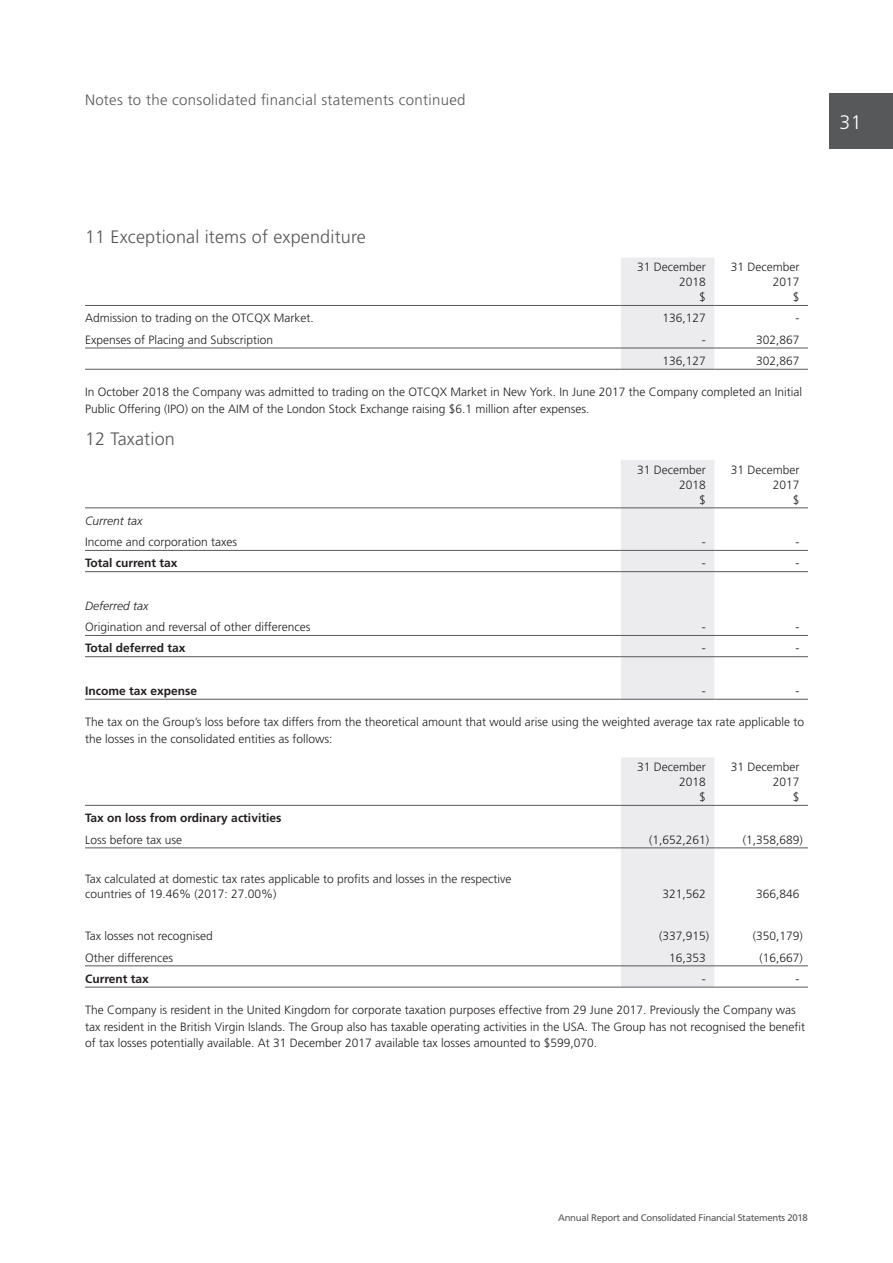
<style>
.page{position:relative;width:893px;height:1263px;background:#fff}
.page>*{position:absolute;margin:0;border:0;box-sizing:border-box;transform-origin:0 0}
.t1{font:300 19.5px "Frutiger";color:#fff}
.t2{font:300 18px "Frutiger";letter-spacing:.01em;color:#57585a}
.t3{font:300 15px "Frutiger";letter-spacing:.02em;color:#57585a}
.t4{font:300 12px/15px "Frutiger";color:#231f20;text-align:right}
.t5{font:700 12px "Frutiger";color:#231f20}
.t6{font:italic 300 12px "Frutiger";color:#231f20}
.t7{font:9.6px "Frutiger";letter-spacing:-.03em;color:#57585a}
</style>
<div class="page">
<div style="left:829px;top:93px;width:64px;height:56px;background:#57585a"></div>
<div style="left:621px;top:258px;width:93px;height:111px;background:#ececee"></div>
<hr style="left:621px;top:305px;width:93px;height:1px;background:#57585a">
<hr style="left:85px;top:348px;width:536px;height:1px;background:#57585a">
<hr style="left:714px;top:348px;width:94px;height:1px;background:#57585a">
<hr style="left:621px;top:326px;width:93px;height:1px;background:#ececee">
<hr style="left:621px;top:348px;width:93px;height:1px;background:#57585a">
<hr style="left:714px;top:305px;width:94px;height:1px;background:#57585a">
<hr style="left:85px;top:305px;width:536px;height:1px;background:#57585a">
<hr style="left:85px;top:369px;width:536px;height:1px;background:#57585a">
<hr style="left:714px;top:369px;width:94px;height:1px;background:#57585a">
<hr style="left:621px;top:369px;width:93px;height:1px;background:#57585a">
<div style="left:621px;top:460px;width:93px;height:239px;background:#ececee"></div>
<hr style="left:621px;top:656px;width:187px;height:1px;background:#57585a">
<hr style="left:85px;top:656px;width:536px;height:1px;background:#57585a">
<hr style="left:85px;top:571px;width:723px;height:1px;background:#57585a">
<hr style="left:714px;top:550px;width:94px;height:1px;background:#57585a">
<hr style="left:621px;top:550px;width:93px;height:1px;background:#57585a">
<hr style="left:85px;top:550px;width:536px;height:1px;background:#57585a">
<hr style="left:85px;top:635px;width:723px;height:1px;background:#57585a">
<hr style="left:85px;top:508px;width:723px;height:1px;background:#57585a">
<hr style="left:85px;top:699px;width:536px;height:1px;background:#57585a">
<hr style="left:714px;top:699px;width:94px;height:1px;background:#57585a">
<hr style="left:621px;top:699px;width:93px;height:1px;background:#57585a">
<div style="left:621px;top:757px;width:93px;height:230px;background:#ececee"></div>
<hr style="left:621px;top:965px;width:187px;height:1px;background:#57585a">
<hr style="left:85px;top:848px;width:723px;height:1px;background:#57585a">
<hr style="left:621px;top:805px;width:187px;height:1px;background:#57585a">
<hr style="left:85px;top:805px;width:536px;height:1px;background:#57585a">
<hr style="left:85px;top:965px;width:536px;height:1px;background:#57585a">
<hr style="left:85px;top:987px;width:536px;height:1px;background:#57585a">
<hr style="left:714px;top:987px;width:94px;height:1px;background:#57585a">
<hr style="left:621px;top:987px;width:93px;height:1px;background:#57585a">
<p class="t3" style="left:85px;top:94px;width:382px">Notes to the consolidated financial statements continued</p>
<h1 class="t1" style="left:839px;top:114px;width:24px">31</h1>
<h2 class="t2" style="left:85px;top:230px;width:282px">11 Exceptional items of expenditure</h2>
<p class="t4" style="left:637px;top:260px;width:70px">31 December<br>2018<br>$</p>
<p class="t4" style="left:731px;top:260px;width:70px">31 December<br>2017<br>$</p>
<p class="t4" style="left:85px;top:312px;width:230px">Admission to trading on the OTCQX Market.</p>
<p class="t4" style="left:662px;top:312px;width:45px">136,127</p>
<p class="t4" style="left:795px;top:312px;width:5px">-</p>
<p class="t4" style="left:85px;top:333px;width:190px">Expenses of Placing and Subscription</p>
<p class="t4" style="left:702px;top:333px;width:5px">-</p>
<p class="t4" style="left:756px;top:333px;width:45px">302,867</p>
<p class="t4" style="left:662px;top:354px;width:45px">136,127</p>
<p class="t4" style="left:756px;top:354px;width:45px">302,867</p>
<p class="t4" style="left:85px;top:385px;width:719px;line-height:16.5px;text-align:left">In October 2018 the Company was admitted to trading on the OTCQX Market in New York. In June 2017 the Company completed an Initial<br>Public Offering (IPO) on the AIM of the London Stock Exchange raising $6.1 million after expenses.</p>
<h2 class="t2" style="left:85px;top:432px;width:91px">12 Taxation</h2>
<p class="t4" style="left:637px;top:463px;width:70px">31 December<br>2018<br>$</p>
<p class="t4" style="left:731px;top:463px;width:70px">31 December<br>2017<br>$</p>
<p class="t6" style="left:85px;top:516px;width:59px">Current tax</p>
<p class="t4" style="left:85px;top:535px;width:154px">Income and corporation taxes</p>
<p class="t4" style="left:702px;top:535px;width:5px">-</p>
<p class="t4" style="left:795px;top:535px;width:5px">-</p>
<p class="t5" style="left:85px;top:558px;width:94px">Total current tax</p>
<p class="t4" style="left:702px;top:557px;width:5px">-</p>
<p class="t4" style="left:795px;top:557px;width:5px">-</p>
<p class="t6" style="left:85px;top:601px;width:65px">Deferred tax</p>
<p class="t4" style="left:85px;top:620px;width:227px">Origination and reversal of other differences</p>
<p class="t4" style="left:702px;top:620px;width:5px">-</p>
<p class="t4" style="left:795px;top:620px;width:5px">-</p>
<p class="t5" style="left:85px;top:643px;width:102px">Total deferred tax</p>
<p class="t4" style="left:702px;top:642px;width:5px">-</p>
<p class="t4" style="left:795px;top:642px;width:5px">-</p>
<p class="t5" style="left:85px;top:686px;width:114px">Income tax expense</p>
<p class="t4" style="left:702px;top:684px;width:5px">-</p>
<p class="t4" style="left:795px;top:684px;width:5px">-</p>
<p class="t4" style="left:85px;top:715px;width:721px;line-height:16.5px;text-align:left">The tax on the Group’s loss before tax differs from the theoretical amount that would arise using the weighted average tax rate applicable to the losses in the consolidated entities as follows:</p>
<p class="t4" style="left:637px;top:760px;width:70px">31 December<br>2018<br>$</p>
<p class="t4" style="left:731px;top:760px;width:70px">31 December<br>2017<br>$</p>
<p class="t5" style="left:85px;top:813px;width:198px">Tax on loss from ordinary activities</p>
<p class="t4" style="left:85px;top:833px;width:99px">Loss before tax use</p>
<p class="t4" style="left:649px;top:833px;width:62px">(1,652,261)</p>
<p class="t4" style="left:743px;top:833px;width:62px">(1,358,689)</p>
<p class="t4" style="left:85px;top:872px;width:428px;text-align:left">Tax calculated at domestic tax rates applicable to profits and losses in the respective countries of 19.46% (2017: 27.00%)</p>
<p class="t4" style="left:662px;top:887px;width:45px">321,562</p>
<p class="t4" style="left:756px;top:887px;width:45px">366,846</p>
<p class="t4" style="left:85px;top:929px;width:129px">Tax losses not recognised</p>
<p class="t4" style="left:659px;top:929px;width:52px">(337,915)</p>
<p class="t4" style="left:753px;top:929px;width:52px">(350,179)</p>
<p class="t4" style="left:85px;top:951px;width:90px">Other differences</p>
<p class="t4" style="left:669px;top:951px;width:38px">16,353</p>
<p class="t4" style="left:759px;top:951px;width:45px">(16,667)</p>
<p class="t5" style="left:85px;top:974px;width:65px">Current tax</p>
<p class="t4" style="left:702px;top:972px;width:5px">-</p>
<p class="t4" style="left:795px;top:972px;width:5px">-</p>
<p class="t4" style="left:85px;top:1003px;width:722px;line-height:16.5px;text-align:left">The Company is resident in the United Kingdom for corporate taxation purposes effective from 29 June 2017. Previously the Company was tax resident in the British Virgin Islands. The Group also has taxable operating activities in the USA. The Group has not recognised the benefit of tax losses potentially available. At 31 December 2017 available tax losses amounted to $599,070.</p>
<p class="t7" style="left:558px;top:1214px;width:251px">Annual Report and Consolidated Financial Statements 2018</p>
</div>
